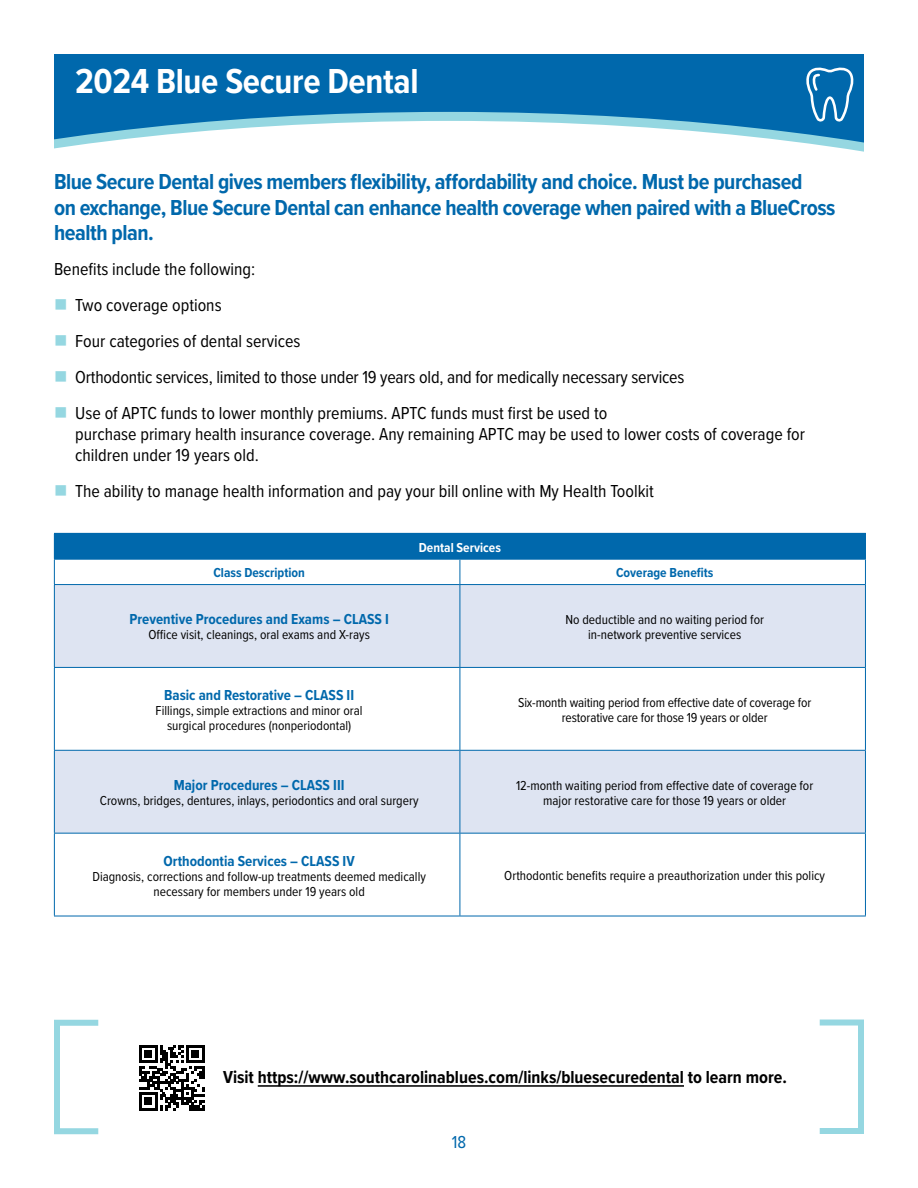
<style>
.page{position:relative;width:918px;height:1188px;background:#fff}
.page>*{position:absolute;margin:0;border:0;box-sizing:border-box;transform-origin:0 0}
.t1{font:700 36px "Proxima Nova Cond";letter-spacing:-.01em;color:#fff}
.t2{font:700 22.5px/25.5px "Proxima Nova Cond";letter-spacing:-.02em;color:#0068ac}
.t3{font:18px/21px "Proxima Nova Cond";color:#000}
.t4{font:700 18px "Proxima Nova Cond";color:#000}
.t5{font:18px "Proxima Nova Cond";color:#0068ac}
.t6{font:700 15px "Proxima Nova Cond";color:#0068ac}
.t7{font:13.5px/15px "Proxima Nova Cond";color:#000;text-align:center}
.t8{font:700 13.5px "Proxima Nova Cond";color:#0068ac}
.t9{font:700 13.5px "Proxima Nova Cond";color:#fff}
.s1{color:#95d7e1}
</style>
<div class="page">
<div style="left:54px;top:54px;width:810px;height:92px;background:#0068ac"></div>
<svg style="left:54px;top:112px;width:810px;height:40px"></svg>
<svg style="left:803px;top:67px;width:53px;height:58px"></svg>
<div style="left:54px;top:533px;width:811px;height:26px;background:#0068ac"></div>
<svg style="left:55px;top:585px;width:810px;height:248px;fill:#dee4f2"></svg>
<svg style="left:865px;top:534px;width:1px;height:50px"></svg>
<hr style="left:865px;top:585px;width:1px;height:82px;background:#0068ac">
<hr style="left:865px;top:668px;width:1px;height:82px;background:#0068ac">
<hr style="left:865px;top:751px;width:1px;height:82px;background:#0068ac">
<hr style="left:865px;top:834px;width:1px;height:82px;background:#0068ac">
<svg style="left:460px;top:560px;width:1px;height:24px"></svg>
<hr style="left:460px;top:585px;width:1px;height:82px;background:#0068ac">
<hr style="left:460px;top:668px;width:1px;height:82px;background:#0068ac">
<hr style="left:460px;top:751px;width:1px;height:82px;background:#0068ac">
<hr style="left:460px;top:834px;width:1px;height:82px;background:#0068ac">
<hr style="left:460px;top:533px;width:406px;height:1px;background:#0068ac">
<hr style="left:54px;top:559px;width:406px;height:1px;background:#0068ac">
<svg style="left:54px;top:559px;width:1px;height:25px"></svg>
<hr style="left:460px;top:559px;width:406px;height:1px;background:#0068ac">
<hr style="left:54px;top:584px;width:406px;height:1px;background:#0068ac">
<hr style="left:54px;top:585px;width:1px;height:82px;background:#0068ac">
<hr style="left:460px;top:584px;width:406px;height:1px;background:#0068ac">
<hr style="left:54px;top:667px;width:406px;height:1px;background:#0068ac">
<hr style="left:54px;top:668px;width:1px;height:82px;background:#0068ac">
<hr style="left:460px;top:667px;width:406px;height:1px;background:#0068ac">
<hr style="left:54px;top:750px;width:406px;height:1px;background:#0068ac">
<hr style="left:54px;top:751px;width:1px;height:82px;background:#0068ac">
<hr style="left:460px;top:750px;width:406px;height:1px;background:#0068ac">
<hr style="left:54px;top:833px;width:406px;height:1px;background:#0068ac">
<hr style="left:54px;top:834px;width:1px;height:82px;background:#0068ac">
<hr style="left:460px;top:833px;width:406px;height:1px;background:#0068ac">
<hr style="left:54px;top:916px;width:406px;height:1px;background:#0068ac">
<hr style="left:460px;top:916px;width:406px;height:1px;background:#0068ac">
<div style="left:54px;top:1020px;width:47px;height:114px;border:6px solid #95d7e1"></div>
<div style="left:817px;top:1020px;width:47px;height:114px;border:6px solid #95d7e1"></div>
<hr style="left:258px;top:1085px;width:426px;height:2px;background:#000">
<svg style="left:139px;top:1045px;width:66px;height:65px"></svg>
<div style="left:144px;top:1097px;width:8px;height:8px;background:#000"></div>
<h1 class="t1" style="left:75px;top:55px;width:345px">2024 Blue Secure Dental</h1>
<h2 class="t2" style="left:54px;top:169px;width:783px">Blue Secure Dental gives members flexibility, affordability and choice. Must be purchased<br>on exchange, Blue Secure Dental can enhance health coverage when paired with a BlueCross health plan.</h2>
<h3 class="t3" style="left:54px;top:258px;width:203px">Benefits include the following:</h3>
<h3 class="t3" style="left:54px;top:294px;width:169px"><span class="s1">■</span> Two coverage options</h3>
<h3 class="t3" style="left:54px;top:330px;width:248px"><span class="s1">■</span> Four categories of dental services</h3>
<h3 class="t3" style="left:54px;top:366px;width:632px"><span class="s1">■</span> Orthodontic services, limited to those under 19 years old, and for medically necessary services</h3>
<h3 class="t3" style="left:75px;top:402px;width:731px;text-indent:-21px"><span class="s1">■</span> Use of APTC funds to lower monthly premiums. APTC funds must first be used to<br>purchase primary health insurance coverage. Any remaining APTC may be used to lower costs of coverage for children under 19 years old.</h3>
<h3 class="t3" style="left:54px;top:480px;width:601px"><span class="s1">■</span> The ability to manage health information and pay your bill online with My Health Toolkit</h3>
<p class="t9" style="left:419px;top:537px;width:83px">Dental Services</p>
<p class="t8" style="left:213px;top:563px;width:93px">Class Description</p>
<p class="t8" style="left:616px;top:563px;width:99px">Coverage Benefits</p>
<p class="t6" style="left:129px;top:608px;width:261px">Preventive Procedures and Exams – CLASS I</p>
<p class="t7" style="left:148px;top:627px;width:223px">Office visit, cleanings, oral exams and X-rays</p>
<p class="t7" style="left:565px;top:611px;width:200px">No deductible and no waiting period for in-network preventive services</p>
<p class="t6" style="left:164px;top:684px;width:192px">Basic and Restorative – CLASS II</p>
<p class="t7" style="left:156px;top:702px;width:209px">Fillings, simple extractions and minor oral surgical procedures (nonperiodontal)</p>
<p class="t7" style="left:518px;top:694px;width:295px">Six-month waiting period from effective date of coverage for restorative care for those 19 years or older</p>
<p class="t6" style="left:174px;top:774px;width:172px">Major Procedures – CLASS III</p>
<p class="t7" style="left:100px;top:793px;width:320px">Crowns, bridges, dentures, inlays, periodontics and oral surgery</p>
<p class="t7" style="left:516px;top:777px;width:299px">12-month waiting period from effective date of coverage for major restorative care for those 19 years or older</p>
<p class="t6" style="left:164px;top:849px;width:193px">Orthodontia Services – CLASS IV</p>
<p class="t7" style="left:92px;top:868px;width:335px">Diagnosis, corrections and follow-up treatments deemed medically necessary for members under 19 years old</p>
<p class="t7" style="left:504px;top:867px;width:322px">Orthodontic benefits require a preauthorization under this policy</p>
<h3 class="t4" style="left:223px;top:1064px;width:565px">Visit https://www.southcarolinablues.com/links/bluesecuredental to learn more.</h3>
<h3 class="t5" style="left:452px;top:1129px;width:16px">18</h3>
</div>
